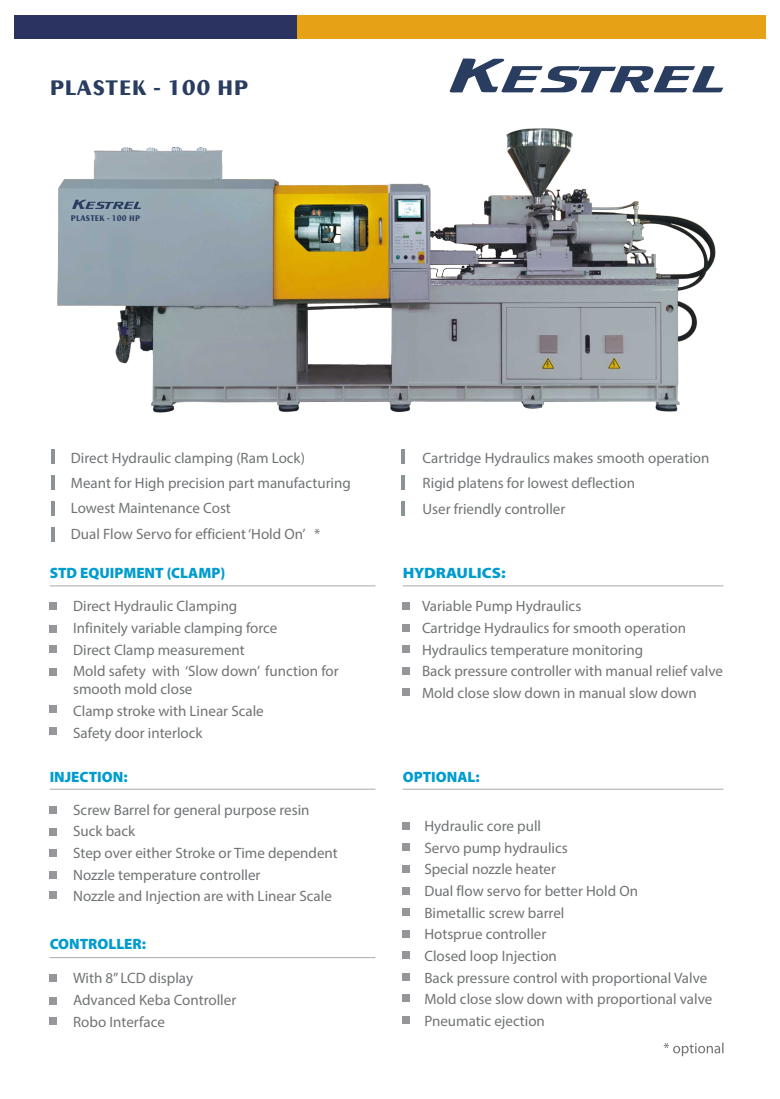
<style>
.page{position:relative;width:780px;height:1099px;background:#fff}
.page>*{position:absolute;margin:0;border:0;box-sizing:border-box;transform-origin:0 0}
.t1{font:700 22.5px "Penguin";letter-spacing:.03em;color:#293d61}
.t2{font:15px/21.6px "Myriad Pro";color:#707375}
.t3{font:900 15px "Myriad Pro";color:#009ccf}
.t4{font:900 15px "Myriad Pro";color:#009ccf;scale:1.1 1}
.t5{font:700 8.75px "Penguin";letter-spacing:.03em;color:#293d61;scale:.9 1}
.s1{font-family:"Myriad Pro"}
</style>
<div class="page">
<div style="left:37px;top:16px;width:728px;height:23px;background:#e6a117"></div>
<div style="left:14px;top:16px;width:283px;height:23px;background:#2b3361"></div>
<svg style="left:449px;top:58px;width:274px;height:34px"></svg>
<hr style="left:50px;top:585px;width:325px;height:1px;background:#a8abad">
<div style="left:50px;top:602px;width:7px;height:7px;background:#949699"></div>
<div style="left:50px;top:625px;width:7px;height:7px;background:#949699"></div>
<div style="left:50px;top:646px;width:7px;height:7px;background:#949699"></div>
<div style="left:50px;top:668px;width:7px;height:7px;background:#949699"></div>
<div style="left:50px;top:705px;width:7px;height:7px;background:#949699"></div>
<div style="left:50px;top:727px;width:7px;height:8px;background:#949699"></div>
<hr style="left:402px;top:585px;width:321px;height:1px;background:#a8abad">
<div style="left:403px;top:602px;width:7px;height:7px;background:#949699"></div>
<div style="left:403px;top:624px;width:7px;height:7px;background:#949699"></div>
<div style="left:403px;top:645px;width:7px;height:8px;background:#949699"></div>
<div style="left:403px;top:667px;width:7px;height:7px;background:#949699"></div>
<div style="left:403px;top:689px;width:7px;height:7px;background:#949699"></div>
<hr style="left:402px;top:789px;width:321px;height:1px;background:#a8abad">
<div style="left:403px;top:822px;width:7px;height:7px;background:#949699"></div>
<div style="left:403px;top:843px;width:7px;height:8px;background:#949699"></div>
<div style="left:403px;top:865px;width:7px;height:7px;background:#949699"></div>
<div style="left:403px;top:887px;width:7px;height:7px;background:#949699"></div>
<div style="left:403px;top:908px;width:7px;height:7px;background:#949699"></div>
<div style="left:403px;top:930px;width:7px;height:7px;background:#949699"></div>
<div style="left:403px;top:951px;width:7px;height:7px;background:#949699"></div>
<div style="left:403px;top:973px;width:7px;height:7px;background:#949699"></div>
<div style="left:403px;top:994px;width:7px;height:7px;background:#949699"></div>
<div style="left:403px;top:1016px;width:7px;height:7px;background:#949699"></div>
<hr style="left:50px;top:789px;width:325px;height:1px;background:#a8abad">
<div style="left:50px;top:806px;width:7px;height:7px;background:#949699"></div>
<div style="left:50px;top:828px;width:7px;height:7px;background:#949699"></div>
<div style="left:50px;top:849px;width:7px;height:7px;background:#949699"></div>
<div style="left:50px;top:871px;width:7px;height:7px;background:#949699"></div>
<div style="left:50px;top:891px;width:7px;height:7px;background:#949699"></div>
<hr style="left:50px;top:957px;width:325px;height:1px;background:#a8abad">
<div style="left:50px;top:974px;width:7px;height:7px;background:#949699"></div>
<div style="left:50px;top:996px;width:7px;height:8px;background:#949699"></div>
<div style="left:50px;top:1017px;width:7px;height:7px;background:#949699"></div>
<svg style="left:663px;top:1042px;width:60px;height:14px"></svg>
<hr style="left:51px;top:449px;width:4px;height:14px;background:#8a9496">
<hr style="left:51px;top:475px;width:4px;height:14px;background:#8a9496">
<hr style="left:51px;top:501px;width:4px;height:14px;background:#8a9496">
<hr style="left:51px;top:527px;width:4px;height:14px;background:#8a9496">
<hr style="left:401px;top:449px;width:3px;height:14px;background:#8a9496">
<hr style="left:401px;top:475px;width:3px;height:14px;background:#8a9496">
<hr style="left:401px;top:501px;width:3px;height:14px;background:#8a9496">
<img style="left:57px;top:128px;width:658px;height:284px">
<svg style="left:72px;top:200px;width:69px;height:9px"></svg>
<h1 class="t1" style="left:50px;top:74px;width:200px">PLASTEK <span class="s1">-</span> 100 HP</h1>
<p class="t5" style="left:71px;top:213px;width:78px">PLASTEK <span class="s1">-</span> 100 HP</p>
<p class="t2" style="left:71px;top:446px;width:281px;line-height:25.2px">Direct Hydraulic clamping (Ram Lock)<br>Meant for High precision part manufacturing Lowest Maintenance Cost<br>Dual Flow Servo for efficient ‘Hold On’ *</p>
<p class="t2" style="left:422px;top:447px;width:288px;line-height:25.2px">Cartridge Hydraulics makes smooth operation<br>Rigid platens for lowest deflection<br>User friendly controller</p>
<p class="t4" style="left:402px;top:567px;width:95px">HYDRAULICS:</p>
<p class="t3" style="left:50px;top:567px;width:177px">STD EQUIPMENT (CLAMP)</p>
<p class="t2" style="left:73px;top:597px;width:267px">Direct Hydraulic Clamping<br>Infinitely variable clamping force<br>Direct Clamp measurement<br>Mold safety with ‘Slow down’ function for</p>
<p class="t2" style="left:73px;top:680px;width:192px">smooth mold close<br>Clamp stroke with Linear Scale<br>Safety door interlock</p>
<p class="t2" style="left:422px;top:597px;width:302px">Variable Pump Hydraulics<br>Cartridge Hydraulics for smooth operation Hydraulics temperature monitoring<br>Back pressure controller with manual relief valve Mold close slow down in manual slow down</p>
<p class="t3" style="left:50px;top:770px;width:79px">INJECTION:</p>
<p class="t3" style="left:402px;top:770px;width:78px">OPTIONAL:</p>
<p class="t2" style="left:73px;top:800px;width:266px">Screw Barrel for general purpose resin<br>Suck back<br>Step over either Stroke or Time dependent<br>Nozzle temperature controller<br>Nozzle and Injection are with Linear Scale</p>
<p class="t3" style="left:50px;top:937px;width:98px">CONTROLLER:</p>
<p class="t2" style="left:73px;top:968px;width:165px">With 8” LCD display<br>Advanced Keba Controller<br>Robo Interface</p>
<p class="t2" style="left:424px;top:816px;width:289px">Hydraulic core pull<br>Servo pump hydraulics<br>Special nozzle heater<br>Dual flow servo for better Hold On<br>Bimetallic screw barrel<br>Hotsprue controller<br>Closed loop Injection<br>Back pressure control with proportional Valve<br>Mold close slow down with proportional valve<br>Pneumatic ejection</p>
</div>
